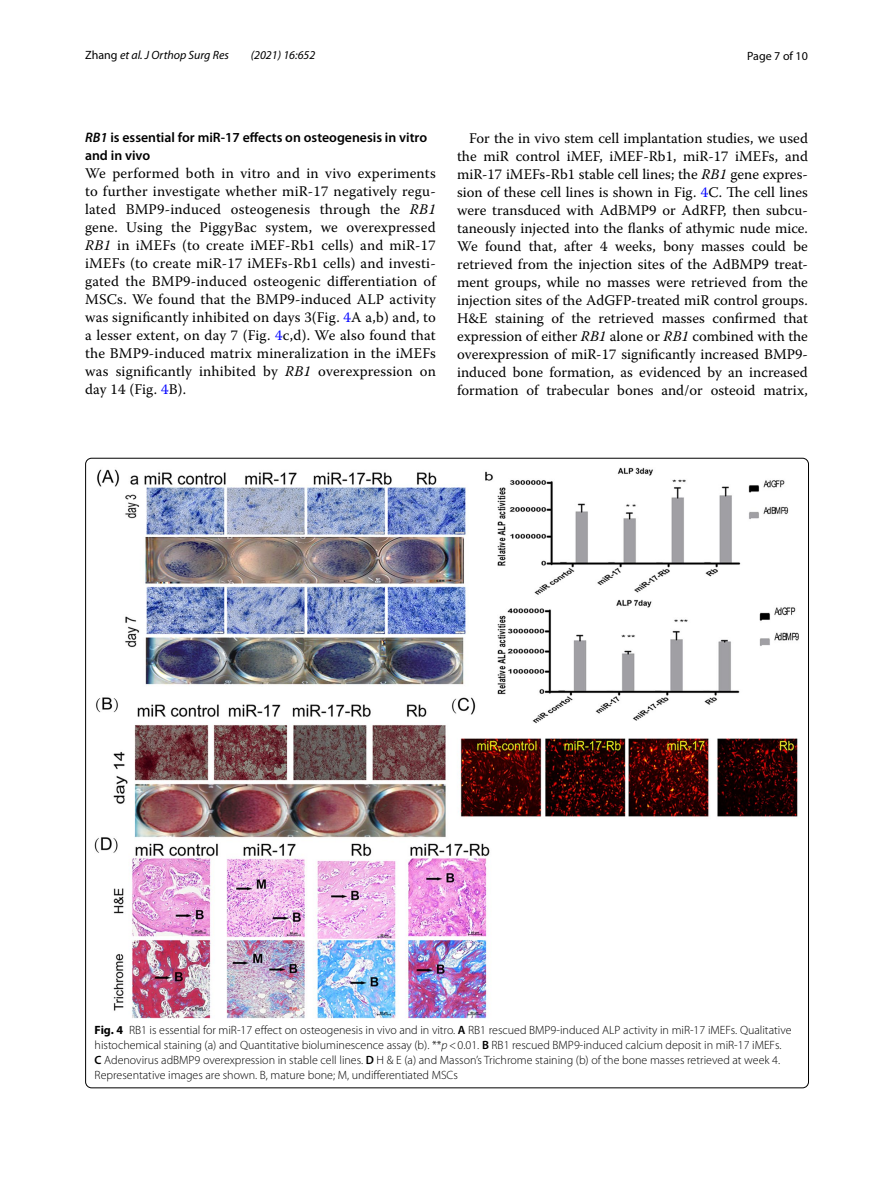
<style>
.page{position:relative;width:893px;height:1187px;background:#fff}
.page>*{position:absolute;margin:0;border:0;box-sizing:border-box;transform-origin:0 0}
.t1{font:14.7px/18px "Warnock Pro";letter-spacing:.01em;color:#000;text-align:justify}
.t2{font:600 13.8px/18px "Myriad Pro";color:#000}
.t3{font:300 12px/15px "Myriad Pro";color:#000}
.t4{font:italic 12px "Myriad Pro";color:#000}
.t5{font:12px "Myriad Pro";color:#000}
.s1{font-style:normal}
.s2{font-style:italic}
.s3{color:#00f}
.s4{font-weight:700}
.s5{font-weight:600}
</style>
<div class="page">
<img style="left:94px;top:467px;width:705px;height:551px">
<p class="t4" style="left:85px;top:48px;width:145px"><span class="s1">Zhang</span> et al. J Orthop Surg Res</p>
<p class="t4" style="left:251px;top:48px;width:66px">(2021) 16:652</p>
<p class="t5" style="left:747px;top:48px;width:62px">Page 7 of 10</p>
<p class="t2" style="left:85px;top:128px;width:344px"><span class="s2">RB1</span> is essential for miR‑17 effects on osteogenesis in vitro and in vivo</p>
<p class="t1" style="left:85px;top:164px;width:352px">We performed both in vitro and in vivo experiments to further investigate whether miR-17 negatively regu&shy;lated BMP9-induced osteogenesis through the <span class="s2">RB1 </span>gene. Using the PiggyBac system, we overexpressed <span class="s2">RB1</span> in iMEFs (to create iMEF-Rb1 cells) and miR-17 iMEFs (to create miR-17 iMEFs-Rb1 cells) and investi&shy;gated the BMP9-induced osteogenic differentiation of MSCs. We found that the BMP9-induced ALP activity was significantly inhibited on days 3(Fig. <span class="s3">4</span>A a,b) and, to a lesser extent, on day 7 (Fig. <span class="s3">4</span>c,d). We also found that the BMP9-induced matrix mineralization in the iMEFs was significantly inhibited by <span class="s2">RB1</span> overexpression on day 14 (Fig. <span class="s3">4</span>B).</p>
<p class="t1" style="left:457px;top:128px;width:352px;text-indent:12px">For the in vivo stem cell implantation studies, we used the miR control iMEF, iMEF-Rb1, miR-17 iMEFs, and miR-17 iMEFs-Rb1 stable cell lines; the <span class="s2">RB1</span> gene expres&shy;sion of these cell lines is shown in Fig. <span class="s3">4</span>C. The cell lines were transduced with AdBMP9 or AdRFP, then subcu&shy;taneously injected into the flanks of athymic nude mice.<br>We found that, after 4 weeks, bony masses could be retrieved from the injection sites of the AdBMP9 treat&shy;ment groups, while no masses were retrieved from the injection sites of the AdGFP-treated miR control groups.<br>H&amp;E staining of the retrieved masses confirmed that expression of either <span class="s2">RB1</span> alone or <span class="s2">RB1</span> combined with the overexpression of miR-17 significantly increased BMP9- induced bone formation, as evidenced by an increased formation of trabecular bones and/or osteoid matrix,</p>
<p class="t3" style="left:95px;top:1022px;width:698px"><span class="s4">Fig. 4</span> RB1 is essential for miR-17 effect on osteogenesis in vivo and in vitro. <span class="s5">A</span> RB1 rescued BMP9-induced ALP activity in miR-17 iMEFs. Qualitative histochemical staining (a) and Quantitative bioluminescence assay (b). **<span class="s2">p</span>&lt;0.01. <span class="s5">B</span> RB1 rescued BMP9-induced calcium deposit in miR-17 iMEFs.<br><span class="s5">C</span> Adenovirus adBMP9 overexpression in stable cell lines. <span class="s5">D</span> H &amp; E (a) and Masson’s Trichrome staining (b) of the bone masses retrieved at week 4.<br>Representative images are shown. B, mature bone; M, undifferentiated MSCs</p>
</div>
